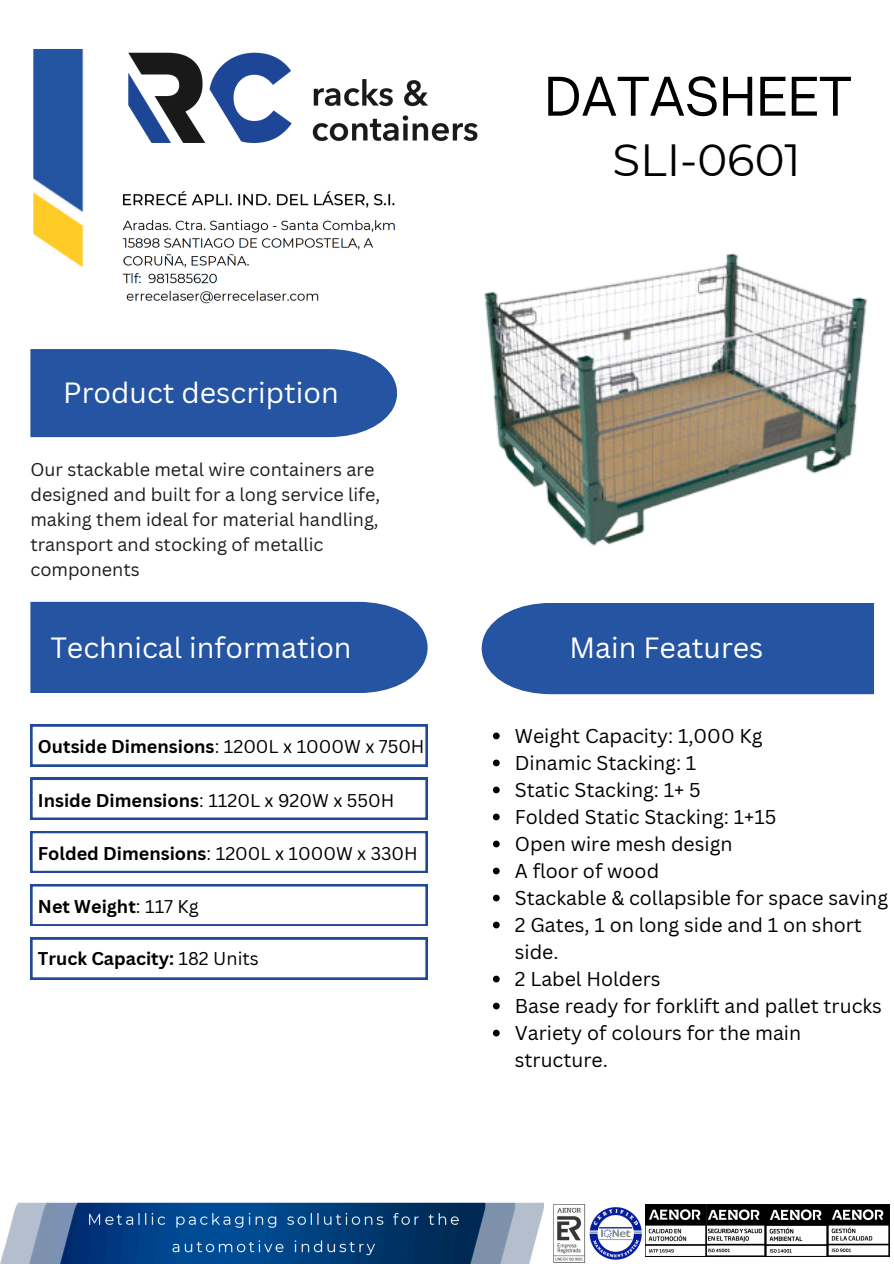
<style>
.page{position:relative;width:894px;height:1264px;background:#fff}
.page>*{position:absolute;margin:0;border:0;box-sizing:border-box;transform-origin:0 0}
.t1{font:51px "Open Sauce One";color:#000}
.t2{font:45px "Montserrat";color:#000}
.t3{font:28.5px "Canva Sans";color:#fff}
.t4{font:19.5px/27px "Canva Sans";color:#000}
.t5{font:18px/24.8px "Canva Sans";color:#1d1d1b}
.t6{font:700 18px "Canva Sans";color:#000}
.t7{font:18px "Canva Sans";color:#000}
.s1{font-weight:400}
.s2{font-weight:700}
</style>
<div class="page">
<img style="left:33px;top:49px;width:51px;height:219px">
<img style="left:128px;top:52px;width:350px;height:91px">
<img style="left:122px;top:191px;width:273px;height:112px">
<img style="left:0;top:1202px;width:543px;height:61px">
<div style="left:31px;top:349px;width:366px;height:88px;background:#2454a2"></div>
<div style="left:30px;top:602px;width:397px;height:91px;background:#2454a2"></div>
<div style="left:481px;top:603px;width:392px;height:91px;background:#2454a2"></div>
<svg style="left:30px;top:724px;width:397px;height:42px"></svg>
<svg style="left:30px;top:777px;width:397px;height:42px"></svg>
<svg style="left:30px;top:831px;width:397px;height:41px"></svg>
<svg style="left:30px;top:884px;width:397px;height:41px"></svg>
<svg style="left:30px;top:937px;width:397px;height:42px"></svg>
<img style="left:706px;top:1204px;width:183px;height:52px">
<img style="left:645px;top:1204px;width:61px;height:52px">
<img style="left:553px;top:1204px;width:89px;height:59px">
<img style="left:484px;top:253px;width:384px;height:293px">
<svg style="left:493px;top:732px;width:6px;height:7px"></svg>
<svg style="left:493px;top:759px;width:6px;height:7px"></svg>
<svg style="left:493px;top:786px;width:6px;height:7px"></svg>
<svg style="left:493px;top:813px;width:6px;height:7px"></svg>
<svg style="left:493px;top:840px;width:6px;height:7px"></svg>
<svg style="left:493px;top:867px;width:6px;height:7px"></svg>
<svg style="left:493px;top:894px;width:6px;height:7px"></svg>
<svg style="left:493px;top:921px;width:6px;height:7px"></svg>
<svg style="left:493px;top:975px;width:6px;height:7px"></svg>
<svg style="left:493px;top:1002px;width:6px;height:7px"></svg>
<svg style="left:493px;top:1029px;width:6px;height:7px"></svg>
<p class="t3" style="left:63px;top:372px;width:277px">Product description</p>
<p class="t5" style="left:30px;top:457px;width:351px">Our stackable metal wire containers are designed and built for a long service life, making them ideal for material handling, transport and stocking of metallic components</p>
<p class="t1" style="left:544px;top:65px;width:309px">DATASHEET</p>
<p class="t2" style="left:612px;top:132px;width:190px">SLI-0601</p>
<h1 class="t3" style="left:50px;top:627px;width:303px">Technical information</h1>
<h2 class="t3" style="left:569px;top:627px;width:195px">Main Features</h2>
<p class="t6" style="left:38px;top:733px;width:388px">Outside Dimensions<span class="s1">: 1200L x 1000W x 750H</span></p>
<p class="t6" style="left:38px;top:787px;width:358px">Inside Dimensions<span class="s1">: 1120L x 920W x 550H</span></p>
<h3 class="t7" style="left:38px;top:841px;width:381px"><span class="s2">Folded Dimensions</span>: 1200L x 1000W x 330H</h3>
<p class="t6" style="left:38px;top:893px;width:162px">Net Weight<span class="s1">: 117 Kg</span></p>
<h3 class="t6" style="left:38px;top:946px;width:222px">Truck Capacity: <span class="s1">182 Units</span></h3>
<h3 class="t4" style="left:514px;top:721px;width:249px">Weight Capacity: 1,000 Kg</h3>
<p class="t4" style="left:514px;top:748px;width:183px">Dinamic Stacking: 1</p>
<p class="t4" style="left:514px;top:775px;width:187px">Static Stacking: 1+ 5</p>
<p class="t4" style="left:514px;top:802px;width:263px">Folded Static Stacking: 1+15</p>
<p class="t4" style="left:514px;top:829px;width:219px">Open wire mesh design</p>
<p class="t4" style="left:514px;top:856px;width:146px">A floor of wood</p>
<p class="t4" style="left:514px;top:883px;width:375px">Stackable &amp; collapsible for space saving</p>
<p class="t4" style="left:514px;top:910px;width:348px">2 Gates, 1 on long side and 1 on short side.</p>
<p class="t4" style="left:514px;top:964px;width:147px">2 Label Holders</p>
<p class="t4" style="left:514px;top:991px;width:368px">Base ready for forklift and pallet trucks</p>
<p class="t4" style="left:514px;top:1018px;width:288px">Variety of colours for the main structure.</p>
</div>
